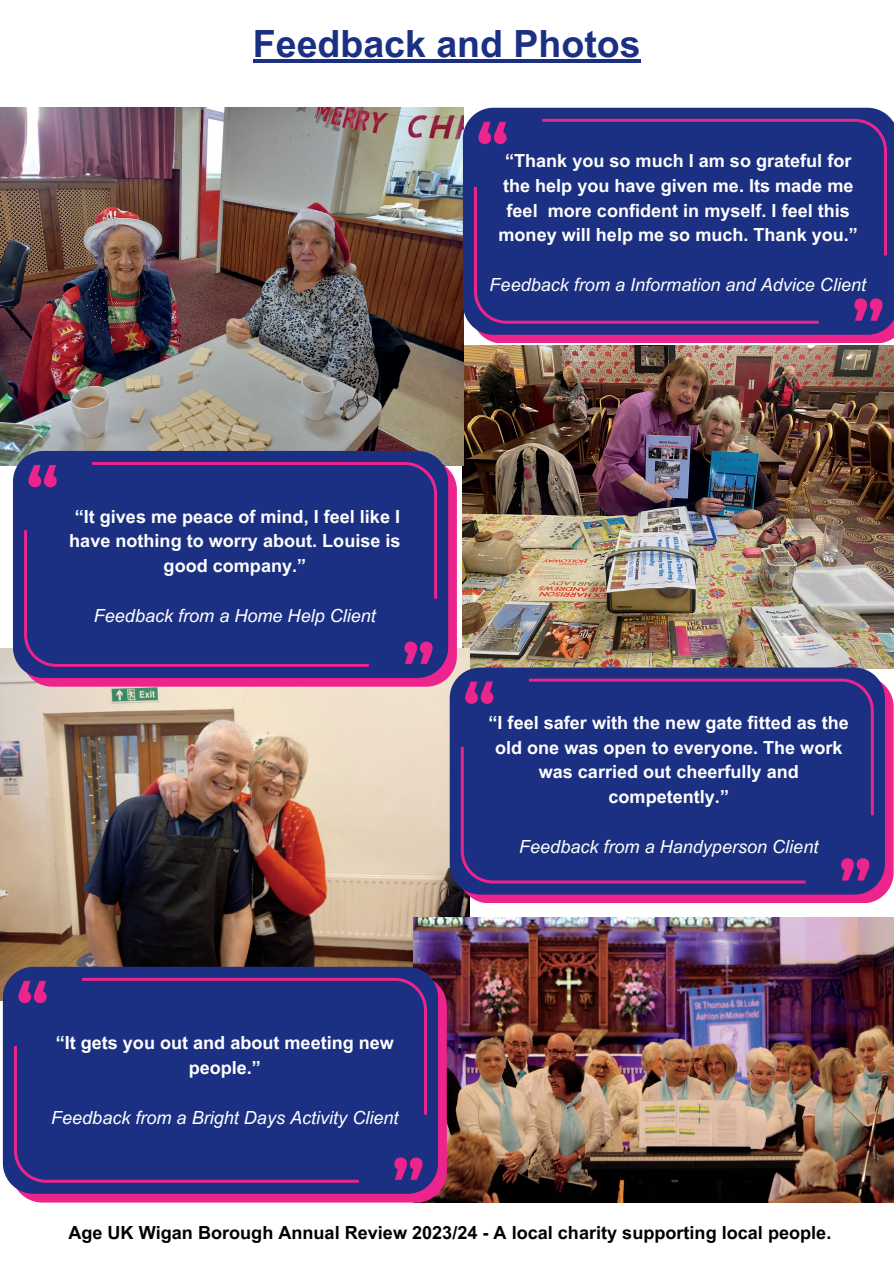
<style>
.page{position:relative;width:894px;height:1264px;background:#fff}
.page>*{position:absolute;margin:0;border:0;box-sizing:border-box;transform-origin:0 0}
.t1{font:700 37.5px "Arial MT Pro";color:#1b3082}
.t2{font:700 18px/24.8px "Arial MT Pro";color:#fff;text-align:center}
.t3{font:italic 18px "Arial MT Pro";color:#fff}
.t4{font:700 18px "Arial MT Pro";color:#000}
</style>
<div class="page">
<img style="left:463px;top:345px;width:430px;height:323px">
<img style="left:0;top:108px;width:463px;height:357px">
<img style="left:0;top:648px;width:469px;height:352px">
<img style="left:413px;top:918px;width:480px;height:284px">
<hr style="left:253px;top:59px;width:387px;height:4px;background:#1b3082">
<div style="left:481px;top:335px;width:412px;height:8px;background:#ed248b"></div>
<svg style="left:463px;top:108px;width:430px;height:227px;background:#233384"></svg>
<div style="left:474px;top:187px;width:344px;height:137px;background:#1b3082"></div>
<div style="left:542px;top:119px;width:344px;height:136px;background:#1b3082"></div>
<svg style="left:478px;top:122px;width:28px;height:22px"></svg>
<svg style="left:854px;top:298px;width:28px;height:23px"></svg>
<svg style="left:22px;top:459px;width:434px;height:227px;background:#ea2e8e"></svg>
<div style="left:13px;top:451px;width:435px;height:227px;background:#1b3082"></div>
<div style="left:24px;top:530px;width:345px;height:137px;background:#1b3082"></div>
<div style="left:92px;top:462px;width:345px;height:136px;background:#1b3082"></div>
<svg style="left:28px;top:465px;width:29px;height:22px"></svg>
<svg style="left:404px;top:641px;width:28px;height:23px"></svg>
<svg style="left:458px;top:684px;width:435px;height:218px;background:#db2e8d"></svg>
<svg style="left:449px;top:667px;width:435px;height:227px;background:#253482"></svg>
<div style="left:460px;top:746px;width:345px;height:137px;background:#1b3082"></div>
<div style="left:529px;top:678px;width:344px;height:137px;background:#1b3082"></div>
<svg style="left:465px;top:681px;width:28px;height:23px"></svg>
<svg style="left:840px;top:858px;width:29px;height:22px"></svg>
<svg style="left:20px;top:975px;width:426px;height:226px;background:#d62585"></svg>
<svg style="left:3px;top:966px;width:435px;height:227px;background:#233180"></svg>
<div style="left:14px;top:1046px;width:345px;height:136px;background:#1b3082"></div>
<div style="left:82px;top:977px;width:345px;height:137px;background:#1b3082"></div>
<svg style="left:18px;top:980px;width:29px;height:23px"></svg>
<svg style="left:394px;top:1157px;width:28px;height:22px"></svg>
<p class="t1" style="left:253px;top:30px;width:389px">Feedback and Photos</p>
<p class="t2" style="left:69px;top:506px;width:333px">“It gives me peace of mind, I feel like I have nothing to worry about. Louise is good company.”</p>
<p class="t3" style="left:94px;top:608px;width:283px">Feedback from a Home Help Client</p>
<p class="t2" style="left:56px;top:1033px;width:340px">“It gets you out and about meeting new people.”</p>
<p class="t3" style="left:51px;top:1110px;width:349px">Feedback from a Bright Days Activity Client</p>
<p class="t2" style="left:498px;top:151px;width:361px">“Thank you so much I am so grateful for the help you have given me. Its made me feel more confident in myself. I feel this money will help me so much. Thank you.”</p>
<h2 class="t3" style="left:489px;top:278px;width:378px">Feedback from a Information and Advice Client</h2>
<p class="t2" style="left:488px;top:712px;width:362px">“I feel safer with the new gate fitted as the old one was open to everyone. The work was carried out cheerfully and competently.”</p>
<h2 class="t3" style="left:519px;top:839px;width:300px">Feedback from a Handyperson Client</h2>
<p class="t4" style="left:68px;top:1225px;width:764px">Age UK Wigan Borough Annual Review 2023/24 - A local charity supporting local people.</p>
</div>
